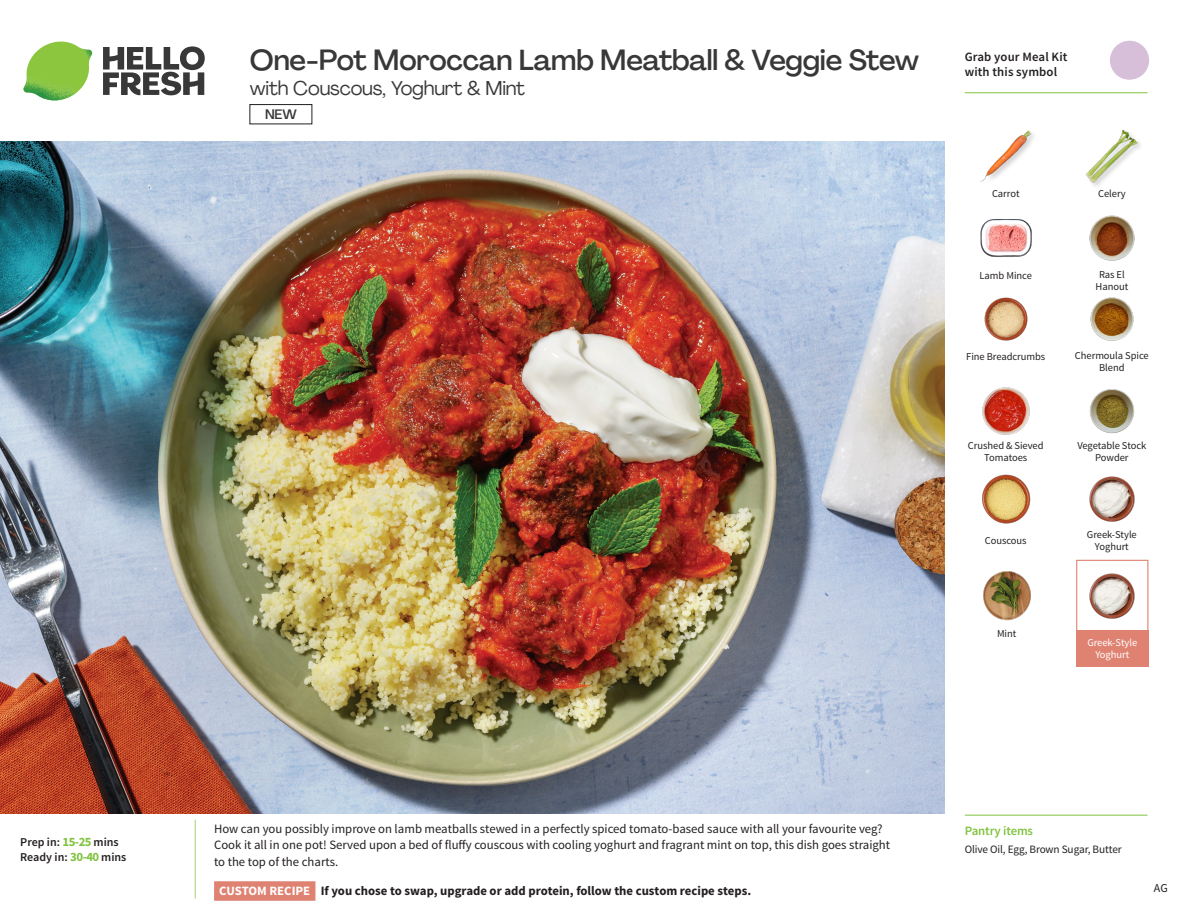
<style>
.page{position:relative;width:1188px;height:918px;background:#fff}
.page>*{position:absolute;margin:0;border:0;box-sizing:border-box;transform-origin:0 0}
._15_Titel_UK{font:500 28.5px "Agrandir";letter-spacing:-.01em;color:#383839}
._15_Titel_UK-2{font:19.5px "Agrandir";letter-spacing:-.01em;color:#383839}
.t1{font:500 13.5px "Agrandir";color:#383839}
.Step_6_Text_AU{font:12.75px/16.5px "Source Sans Pro";color:#231f20}
.Step_6_Text_AU-2{font:700 12.75px "Source Sans Pro";color:#231f20}
.t2{font:600 12.75px/15px "Source Sans Pro";letter-spacing:.01em;color:#231f20}
._04_Headers_Front{font:600 12.75px "Source Sans Pro";letter-spacing:-.01em;color:#81c340}
._04_Intro{font:600 12px "Source Sans Pro";color:#231f20}
.t3{font:12px "Source Sans Pro";color:#231f20}
._05_Pantry{font:11.25px "Source Sans Pro";letter-spacing:-.01em;color:#231f20}
._18_FRONT_ingredients{font:10.5px/12px "Source Sans Pro";letter-spacing:-.005em;color:#231f20;text-align:center}
._18_FRONT_ingredients-2{font:10.5px/12px "Source Sans Pro";letter-spacing:-.005em;color:#fff;text-align:center}
.s1{font-weight:700;font-size:12.75px;color:#81c340}
.s2{color:#fff}
</style>
<div class="page">
<svg style="left:103px;top:46px;width:102px;height:49px"></svg>
<img style="left:23px;top:42px;width:69px;height:59px">
<svg style="left:194px;top:819px;width:122px;height:82px"></svg>
<img style="left:0;top:142px;width:945px;height:672px">
<div style="left:1076px;top:560px;width:72px;height:72px;border:1px solid #df8272"></div>
<div style="left:1076px;top:630px;width:72px;height:37px;background:#df8272"></div>
<img style="left:1089px;top:573px;width:46px;height:46px">
<div style="left:250px;top:104px;width:62px;height:20px;border:1px solid #231f20"></div>
<img style="left:1090px;top:297px;width:44px;height:44px">
<img style="left:1089px;top:389px;width:46px;height:45px">
<img style="left:982px;top:387px;width:48px;height:48px">
<img style="left:982px;top:474px;width:49px;height:50px">
<img style="left:983px;top:571px;width:48px;height:50px">
<img style="left:984px;top:297px;width:44px;height:44px">
<img style="left:980px;top:219px;width:51px;height:38px">
<img style="left:1089px;top:215px;width:46px;height:46px">
<img style="left:980px;top:130px;width:54px;height:52px">
<img style="left:1085px;top:129px;width:56px;height:56px">
<img style="left:1089px;top:476px;width:46px;height:46px">
<svg style="left:1092px;top:40px;width:57px;height:54px"></svg>
<hr style="left:965px;top:815px;width:183px;height:1px;background:#81c340">
<hr style="left:965px;top:92px;width:183px;height:1px;background:#81c340">
<p class="_04_Intro" style="left:20px;top:835px;width:100px">Prep in: <span class="s1">15-25</span> mins</p>
<p class="_04_Intro" style="left:20px;top:850px;width:108px">Ready in: <span class="s1">30-40</span> mins</p>
<p class="_15_Titel_UK" style="left:250px;top:43px;width:671px">One-Pot Moroccan Lamb Meatball &amp; Veggie Stew</p>
<p class="_15_Titel_UK-2" style="left:250px;top:76px;width:277px">with Couscous, Yoghurt &amp; Mint</p>
<p class="t1" style="left:265px;top:106px;width:33px">NEW</p>
<p class="t2" style="left:965px;top:50px;width:104px">Grab your Meal Kit with this symbol</p>
<p class="_18_FRONT_ingredients" style="left:992px;top:188px;width:29px">Carrot</p>
<p class="_18_FRONT_ingredients" style="left:1098px;top:188px;width:29px">Celery</p>
<p class="_18_FRONT_ingredients" style="left:980px;top:270px;width:54px">Lamb Mince</p>
<p class="_18_FRONT_ingredients" style="left:1096px;top:269px;width:34px">Ras El<br>Hanout</p>
<p class="_18_FRONT_ingredients" style="left:966px;top:351px;width:81px">Fine Breadcrumbs</p>
<p class="_18_FRONT_ingredients" style="left:1075px;top:350px;width:75px">Chermoula Spice<br>Blend</p>
<p class="_18_FRONT_ingredients" style="left:968px;top:440px;width:77px">Crushed &amp; Sieved<br>Tomatoes</p>
<p class="_18_FRONT_ingredients" style="left:1077px;top:440px;width:71px">Vegetable Stock<br>Powder</p>
<p class="_18_FRONT_ingredients" style="left:985px;top:535px;width:43px">Couscous</p>
<p class="_18_FRONT_ingredients" style="left:1087px;top:529px;width:51px">Greek-Style<br>Yoghurt</p>
<p class="_18_FRONT_ingredients" style="left:997px;top:628px;width:21px">Mint</p>
<p class="_18_FRONT_ingredients-2" style="left:1087px;top:636px;width:51px">Greek-Style<br>Yoghurt</p>
<p class="Step_6_Text_AU" style="left:214px;top:820px;width:678px">How can you possibly improve on lamb meatballs stewed in a perfectly spiced tomato-based sauce with all your favourite veg?<br>Cook it all in one pot! Served upon a bed of fluffy couscous with cooling yoghurt and fragrant mint on top, this dish goes straight to the top of the charts.</p>
<p class="Step_6_Text_AU-2" style="left:219px;top:882px;width:533px"><span class="s2">CUSTOM RECIPE</span> If you chose to swap, upgrade or add protein, follow the custom recipe steps.</p>
<p class="_04_Headers_Front" style="left:965px;top:822px;width:70px">Pantry items</p>
<p class="_05_Pantry" style="left:965px;top:842px;width:159px">Olive Oil, Egg, Brown Sugar, Butter</p>
<p class="t3" style="left:1154px;top:880px;width:15px">AG</p>
</div>
